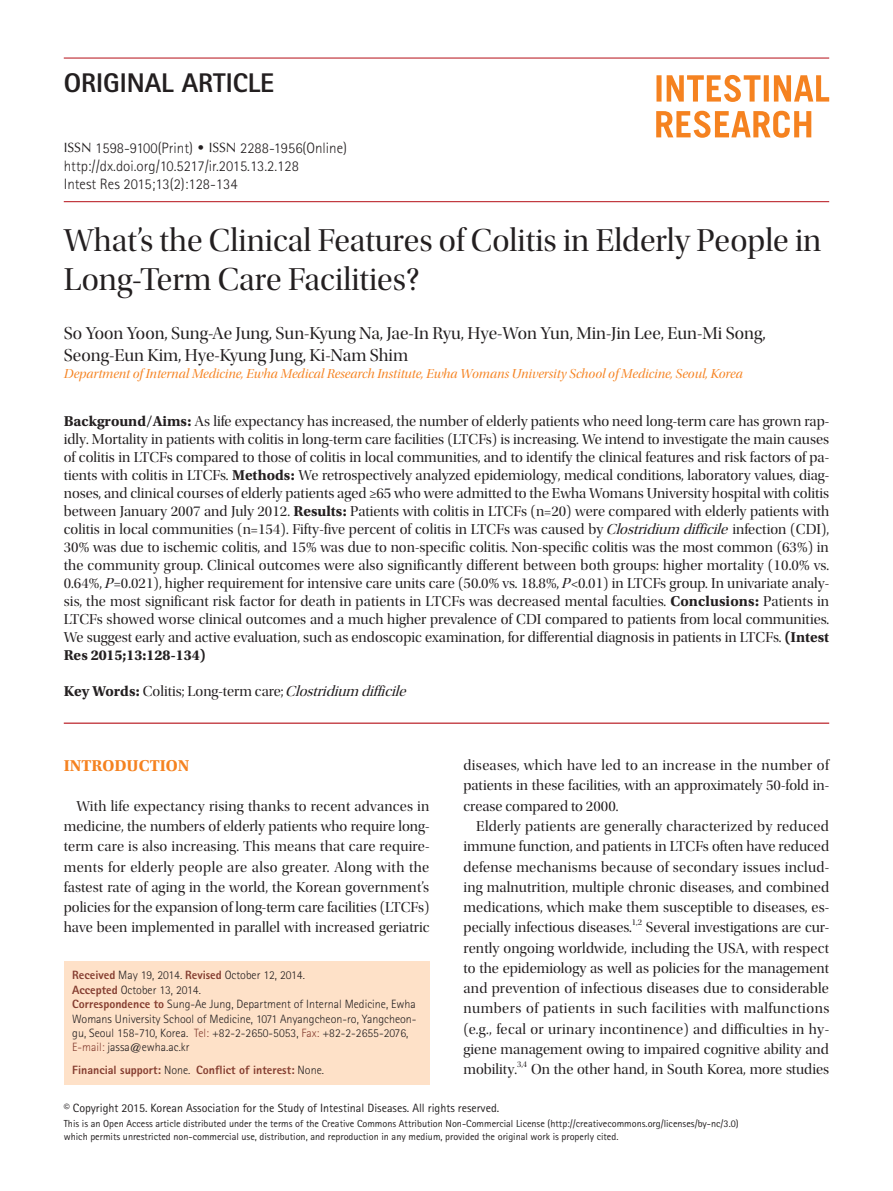
<style>
.page{position:relative;width:893px;height:1191px;background:#fff}
.page>*{position:absolute;margin:0;border:0;box-sizing:border-box;transform-origin:0 0}
.영문제목{font:33px/39.6px "Utopia Std Disp";color:#231f20}
.논문종류{font:800 27px "Rotis Sans Serif Std";color:#231f20}
.영문이름{font:18px/21.6px "Utopia Std Disp";color:#231f20}
.영문-서론{font:700 16.5px "Utopia Std";color:#f58220}
.영문-초록{font:15px/18px "Utopia Std Disp";color:#231f20;text-align:justify}
.영문본문{font:15px/20.2px "Utopia Std Disp";color:#231f20;text-align:justify}
.s0{font:300 15px "Rotis Sans Serif Std";color:#231f20}
.영문소속{font:13.5px "Utopia Std Disp It";color:#f58220}
.교신저자{font:300 12px/14.4px "Rotis Sans Serif Std";color:#231f20}
.copyright{font:12px "Rotis Sans Serif Std";color:#231f20}
.교신저자-2{font:800 12px "Rotis Sans Serif Std";color:#843c2f}
.copyright-2{font:10.2px/12.3px "Rotis Sans Serif Std";color:#231f20}
.영문본문-2{font:8.7px "Utopia Std Disp";color:#231f20}
.s1{font-family:"Optima LT Std";font-weight:400;font-size:13.5px}
.s2{font-family:"Utopia Std";font-weight:700}
.s3{font-style:italic}
.s4{font-weight:800;color:#843c2f}
.s5{color:#843c2f}
.s6{font-weight:300;color:#231f20}
</style>
<div class="page">
<hr style="left:64px;top:58px;width:765px;height:1px;background:#b50e16">
<hr style="left:64px;top:201px;width:765px;height:1px;background:#b50e16">
<svg style="left:656px;top:111px;width:155px;height:27px"></svg>
<svg style="left:656px;top:75px;width:173px;height:27px"></svg>
<hr style="left:64px;top:722px;width:765px;height:1px;background:#b50e16">
<div style="left:64px;top:960px;width:365px;height:124px;background:#fee1c8"></div>
<p class="논문종류" style="left:64px;top:66px;width:212px">ORIGINAL ARTICLE</p>
<p class="s0" style="left:64px;top:139px;width:285px"><span class="s1">ISSN</span> 1598-9100(Print) <span class="s1">• ISSN</span> 2288-1956(Online)</p>
<p class="s0" style="left:64px;top:157px;width:237px">http://dx.doi.org/10.5217/ir.2015.13.2.128</p>
<p class="s0" style="left:64px;top:175px;width:175px">Intest Res 2015;13(2):128-134</p>
<p class="영문제목" style="left:64px;top:221px;width:759px">What’s the Clinical Features of Colitis in Elderly People in<br>Long-Term Care Facilities?</p>
<p class="영문이름" style="left:64px;top:323px;width:704px">So Yoon Yoon, Sung-Ae Jung, Sun-Kyung Na, Jae-In Ryu, Hye-Won Yun, Min-Jin Lee, Eun-Mi Song,<br>Seong-Eun Kim, Hye-Kyung Jung, Ki-Nam Shim</p>
<p class="영문소속" style="left:64px;top:367px;width:681px">Department of Internal Medicine, Ewha Medical Research Institute, Ewha Womans University School of Medicine, Seoul, Korea</p>
<p class="영문-초록" style="left:64px;top:412px;width:767px"><span class="s2">Background/Aims:</span> As life expectancy has increased, the number of elderly patients who need long-term care has grown rap&shy;idly. Mortality in patients with colitis in long-term care facilities (LTCFs) is increasing. We intend to investigate the main causes of colitis in LTCFs compared to those of colitis in local communities, and to identify the clinical features and risk factors of pa&shy;tients with colitis in LTCFs. <span class="s2">Methods:</span> We retrospectively analyzed epidemiology, medical conditions, laboratory values, diag&shy;noses, and clinical courses of elderly patients aged ≥65 who were admitted to the Ewha Womans University hospital with colitis between January 2007 and July 2012. <span class="s2">Results:</span> Patients with colitis in LTCFs (n=20) were compared with elderly patients with colitis in local communities (n=154). Fifty-five percent of colitis in LTCFs was caused by <span class="s3">Clostridium difficile</span>infection (CDI), 30% was due to ischemic colitis, and 15% was due to non-specific colitis. Non-specific colitis was the most common (63%) in the community group. Clinical outcomes were also significantly different between both groups: higher mortality (10.0% vs.<br>0.64%, <span class="s3">P</span>=0.021), higher requirement for intensive care units care (50.0% vs. 18.8%, <span class="s3">P</span>&lt;0.01) in LTCFs group. In univariate analy&shy;sis, the most significant risk factor for death in patients in LTCFs was decreased mental faculties. <span class="s2">Conclusions:</span> Patients in LTCFs showed worse clinical outcomes and a much higher prevalence of CDI compared to patients from local communities.<br>We suggest early and active evaluation, such as endoscopic examination, for differential diagnosis in patients in LTCFs. <span class="s2">(Intest Res 2015;13:128-134)</span></p>
<p class="영문-초록" style="left:64px;top:682px;width:348px"><span class="s2">Key Words:</span> Colitis; Long-term care; <span class="s3">Clostridium difficile</span></p>
<p class="영문-서론" style="left:64px;top:756px;width:127px">INTRODUCTION</p>
<p class="영문본문" style="left:64px;top:796px;width:367px;text-indent:13px">With life expectancy rising thanks to recent advances in medicine, the numbers of elderly patients who require long&shy;term care is also increasing. This means that care require&shy;ments for elderly people are also greater. Along with the fastest rate of aging in the world, the Korean government’s policies for the expansion of long-term care facilities (LTCFs) have been implemented in parallel with increased geriatric</p>
<p class="교신저자" style="left:72px;top:968px;width:234px"><span class="s4">Received</span> May 19, 2014. <span class="s4">Revised</span> October 12, 2014.</p>
<p class="교신저자" style="left:72px;top:982px;width:130px"><span class="s4">Accepted</span> October 13, 2014.</p>
<p class="교신저자" style="left:72px;top:997px;width:346px"><span class="s4">Correspondence to</span> Sung-Ae Jung, Department of Internal Medicine, Ewha Womans University School of Medicine, 1071 Anyangcheon-ro, Yangcheon&shy;gu, Seoul 158-710, Korea. <span class="s5">Tel:</span> +82-2-2650-5053, <span class="s5">Fax:</span> +82-2-2655-2076, <span class="s5">E-mail:</span> jassa@ewha.ac.kr</p>
<p class="교신저자-2" style="left:72px;top:1062px;width:253px">Financial support: <span class="s6">None.</span> Conflict of interest: <span class="s6">None.</span></p>
<p class="영문본문" style="left:463px;top:755px;width:367px">diseases, which have led to an increase in the number of patients in these facilities, with an approximately 50-fold in&shy;crease compared to 2000.</p>
<p class="영문본문" style="left:463px;top:816px;width:367px;text-indent:13px">Elderly patients are generally characterized by reduced immune function, and patients in LTCFs often have reduced defense mechanisms because of secondary issues includ&shy;ing malnutrition, multiple chronic diseases, and combined medications, which make them susceptible to diseases, es&shy;pecially infectious diseases.</p>
<p class="영문본문-2" style="left:632px;top:917px;width:12px">1,2</p>
<p class="영문본문" style="left:463px;top:917px;width:367px;text-indent:182px">Several investigations are cur&shy;rently ongoing worldwide, including the USA, with respect to the epidemiology as well as policies for the management and prevention of infectious diseases due to considerable numbers of patients in such facilities with malfunctions (e.g., fecal or urinary incontinence) and difficulties in hy&shy;giene management owing to impaired cognitive ability and mobility.</p>
<p class="영문본문-2" style="left:517px;top:1059px;width:12px">3,4</p>
<p class="영문본문" style="left:531px;top:1059px;width:300px">On the other hand, in South Korea, more studies</p>
<p class="copyright" style="left:64px;top:1101px;width:437px">© Copyright 2015. Korean Association for the Study of Intestinal Diseases. All rights reserved.</p>
<p class="copyright-2" style="left:64px;top:1117px;width:676px">This is an Open Access article distributed under the terms of the Creative Commons Attribution Non-Commercial License (http://creativecommons.org/licenses/by-nc/3.0) which permits unrestricted non-commercial use, distribution, and reproduction in any medium, provided the original work is properly cited.</p>
</div>
